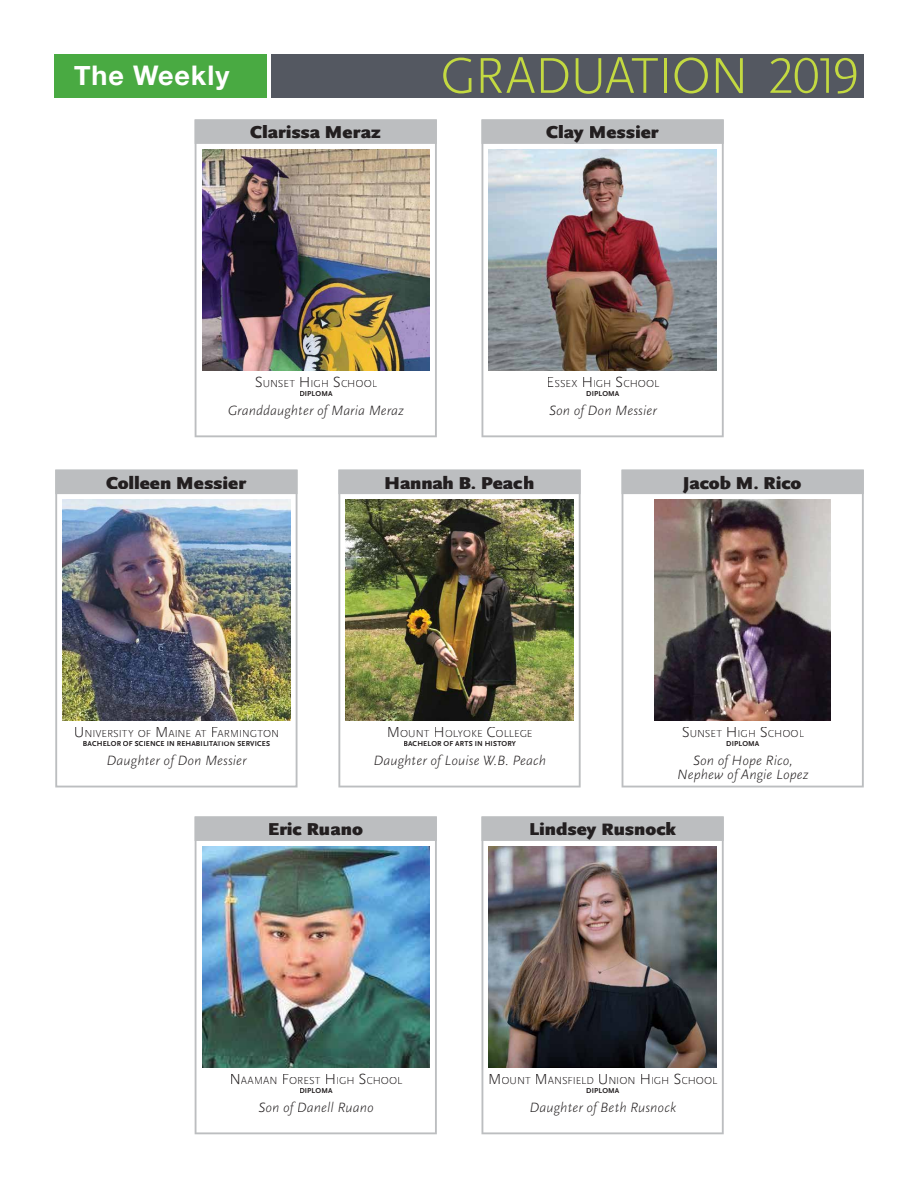
<style>
.page{position:relative;width:918px;height:1188px;background:#fff}
.page>*{position:absolute;margin:0;border:0;box-sizing:border-box;transform-origin:0 0}
.t1{font:300 52.5px "Scala Sans OT";letter-spacing:-.025em;color:#c3d941}
.t2{font:700 27px "Helvetica Neue";letter-spacing:.035em;color:#fff}
.t3{font:900 18px "Scala Sans OT";letter-spacing:-.005em;color:#231f20;scale:1.07 1}
.t4{font:italic 300 14.1px/14.2px "Scala Sans OT";letter-spacing:.005em;color:#231f20;text-align:center}
.t5{font:300 10.8px "Scala Sans OT";color:#231f20}
.t6{font:700 7.5px "Scala Sans OT";letter-spacing:.02em;color:#231f20}
.s1{font-size:15.45px}
</style>
<div class="page">
<div style="left:54px;top:54px;width:213px;height:43px;background:#49aa42"></div>
<div style="left:271px;top:54px;width:593px;height:43px;background:#545861"></div>
<svg style="left:195px;top:144px;width:242px;height:293px"></svg>
<div style="left:195px;top:119px;width:242px;height:25px;background:#bcbec0"></div>
<div style="left:251px;top:125px;width:35px;height:14px;background:#bcbec0"></div>
<div style="left:287px;top:126px;width:65px;height:13px;background:#bcbec0"></div>
<div style="left:354px;top:130px;width:17px;height:9px;background:#bcbec0"></div>
<div style="left:371px;top:130px;width:9px;height:8px;background:#bcbec0"></div>
<img style="left:202px;top:149px;width:227px;height:221px">
<svg style="left:482px;top:144px;width:242px;height:293px"></svg>
<div style="left:482px;top:119px;width:242px;height:25px;background:#bcbec0"></div>
<div style="left:590px;top:127px;width:45px;height:12px;background:#bcbec0"></div>
<div style="left:636px;top:126px;width:15px;height:13px;background:#bcbec0"></div>
<div style="left:652px;top:130px;width:7px;height:8px;background:#bcbec0"></div>
<img style="left:489px;top:149px;width:227px;height:221px">
<svg style="left:55px;top:494px;width:243px;height:293px"></svg>
<div style="left:55px;top:470px;width:243px;height:24px;background:#bcbec0"></div>
<div style="left:106px;top:476px;width:22px;height:13px;background:#bcbec0"></div>
<div style="left:129px;top:475px;width:109px;height:14px;background:#bcbec0"></div>
<div style="left:240px;top:480px;width:7px;height:9px;background:#bcbec0"></div>
<img style="left:63px;top:500px;width:227px;height:220px">
<svg style="left:338px;top:494px;width:243px;height:293px"></svg>
<div style="left:338px;top:470px;width:243px;height:24px;background:#bcbec0"></div>
<div style="left:386px;top:475px;width:136px;height:14px;background:#bcbec0"></div>
<div style="left:524px;top:475px;width:9px;height:14px;background:#bcbec0"></div>
<img style="left:346px;top:500px;width:227px;height:220px">
<svg style="left:622px;top:494px;width:242px;height:293px"></svg>
<div style="left:622px;top:470px;width:242px;height:24px;background:#bcbec0"></div>
<div style="left:683px;top:475px;width:118px;height:17px;background:#bcbec0"></div>
<hr style="left:683px;top:492px;width:118px;height:1px;background:#bcbec0">
<img style="left:655px;top:500px;width:176px;height:220px">
<svg style="left:195px;top:841px;width:242px;height:293px"></svg>
<div style="left:195px;top:816px;width:242px;height:25px;background:#bcbec0"></div>
<div style="left:269px;top:823px;width:60px;height:13px;background:#bcbec0"></div>
<div style="left:331px;top:827px;width:20px;height:9px;background:#bcbec0"></div>
<div style="left:352px;top:827px;width:11px;height:9px;background:#bcbec0"></div>
<img style="left:202px;top:846px;width:227px;height:221px">
<svg style="left:482px;top:841px;width:242px;height:293px"></svg>
<div style="left:482px;top:816px;width:242px;height:25px;background:#bcbec0"></div>
<div style="left:625px;top:827px;width:41px;height:9px;background:#bcbec0"></div>
<div style="left:667px;top:822px;width:9px;height:13px;background:#bcbec0"></div>
<img style="left:489px;top:846px;width:227px;height:221px">
<h2 class="t2" style="left:74px;top:54px;width:157px">The Weekly</h2>
<h1 class="t1" style="left:440px;top:44px;width:420px">GRADUATION 2019</h1>
<p class="t3" style="left:250px;top:122px;width:123px">Clarissa Meraz</p>
<p class="t3" style="left:546px;top:122px;width:106px">Clay Messier</p>
<p class="t5" style="left:255px;top:377px;width:124px"><span class="s1">S</span>UNSET <span class="s1">H</span>IGH <span class="s1">S</span>CHOOL</p>
<p class="t6" style="left:299px;top:389px;width:35px">DIPLOMA</p>
<p class="t4" style="left:228px;top:403px;width:178px">Granddaughter of Maria Meraz</p>
<p class="t5" style="left:546px;top:377px;width:115px"><span class="s1">E</span>SSEX <span class="s1">H</span>IGH <span class="s1">S</span>CHOOL</p>
<p class="t6" style="left:586px;top:389px;width:35px">DIPLOMA</p>
<p class="t4" style="left:549px;top:403px;width:110px">Son of Don Messier</p>
<p class="t3" style="left:106px;top:472px;width:132px">Colleen Messier</p>
<p class="t3" style="left:384px;top:472px;width:142px">Hannah B. Peach</p>
<p class="t3" style="left:683px;top:472px;width:112px">Jacob M. Rico</p>
<p class="t5" style="left:74px;top:728px;width:207px"><span class="s1">U</span>NIVERSITY OF <span class="s1">M</span>AINE AT <span class="s1">F</span>ARMINGTON</p>
<p class="t6" style="left:83px;top:740px;width:189px">BACHELOR OF SCIENCE IN REHABILITATION SERVICES</p>
<p class="t4" style="left:107px;top:753px;width:142px">Daughter of Don Messier</p>
<p class="t5" style="left:387px;top:728px;width:147px"><span class="s1">M</span>OUNT <span class="s1">H</span>OLYOKE <span class="s1">C</span>OLLEGE</p>
<p class="t6" style="left:403px;top:740px;width:114px">BACHELOR OF ARTS IN HISTORY</p>
<p class="t4" style="left:373px;top:753px;width:174px">Daughter of Louise W.B. Peach</p>
<p class="t5" style="left:682px;top:728px;width:124px"><span class="s1">S</span>UNSET <span class="s1">H</span>IGH <span class="s1">S</span>CHOOL</p>
<p class="t6" style="left:726px;top:740px;width:35px">DIPLOMA</p>
<p class="t4" style="left:677px;top:753px;width:133px">Son of Hope Rico,<br>Nephew of Angie Lopez</p>
<p class="t3" style="left:268px;top:819px;width:90px">Eric Ruano</p>
<p class="t3" style="left:529px;top:819px;width:139px">Lindsey Rusnock</p>
<p class="t5" style="left:229px;top:1074px;width:175px"><span class="s1">N</span>AAMAN <span class="s1">F</span>OREST <span class="s1">H</span>IGH <span class="s1">S</span>CHOOL</p>
<p class="t6" style="left:299px;top:1086px;width:35px">DIPLOMA</p>
<p class="t4" style="left:258px;top:1100px;width:117px">Son of Danell Ruano</p>
<p class="t5" style="left:488px;top:1074px;width:231px"><span class="s1">M</span>OUNT <span class="s1">M</span>ANSFIELD <span class="s1">U</span>NION <span class="s1">H</span>IGH <span class="s1">S</span>CHOOL</p>
<p class="t6" style="left:586px;top:1086px;width:35px">DIPLOMA</p>
<p class="t4" style="left:529px;top:1100px;width:148px">Daughter of Beth Rusnock</p>
</div>
